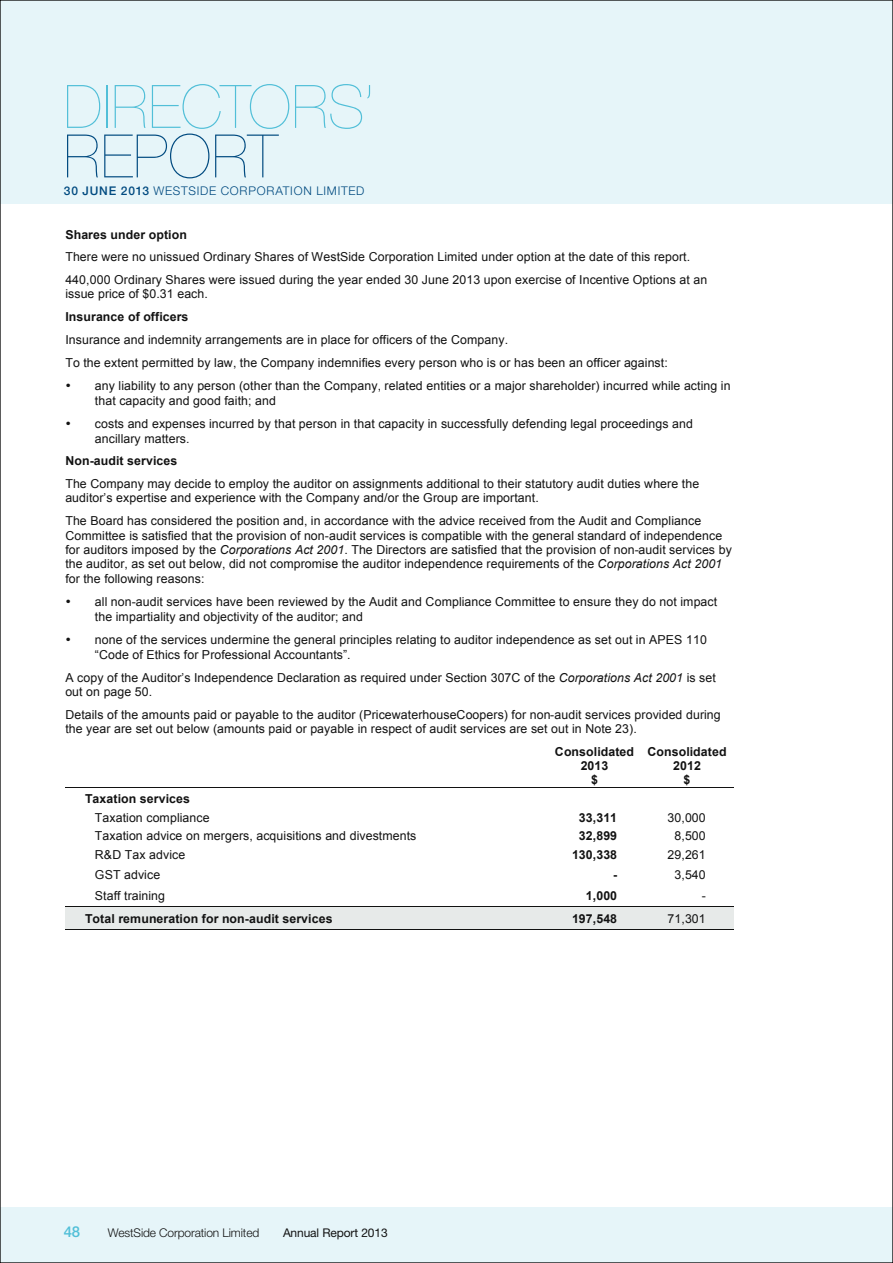
<style>
.page{position:relative;width:893px;height:1263px;background:#fff}
.page>*{position:absolute;margin:0;border:0;box-sizing:border-box;transform-origin:0 0}
.t1{font:200 60px "Helvetica Neue LT Std";letter-spacing:.005em;color:#51bfd8}
.t2{font:200 60px "Helvetica Neue LT Std";letter-spacing:.005em;color:#004a80}
.t3{font:500 15px "Helvetica Neue LT Std";color:#51bfd8}
.t4{font:12.3px/14.4px "Arial";letter-spacing:.01em;color:#121212}
.t5{font:700 12.3px/14.4px "Arial";letter-spacing:.01em;color:#121212;text-align:center}
.t6{font:300 12px "Helvetica Neue LT Std";letter-spacing:.065em;color:#004a80}
.t7{font:300 12px "Helvetica Neue LT Std";letter-spacing:-.01em;color:#121212}
.t8{font:12px "Helvetica Neue LT Std";letter-spacing:-.01em;color:#121212}
.s1{font-weight:500}
.s2{font-weight:700}
.s3{font-style:italic}
</style>
<div class="page">
<div style="left:0;top:0;width:893px;height:204px;background:#e6f5f9"></div>
<div style="left:0;top:1208px;width:893px;height:55px;background:#e6f5f9"></div>
<hr style="left:65px;top:787px;width:483px;height:1px;background:#121212">
<hr style="left:549px;top:787px;width:92px;height:1px;background:#121212">
<hr style="left:642px;top:787px;width:91px;height:1px;background:#121212">
<div style="left:65px;top:907px;width:483px;height:22px;background:#e7eae9"></div>
<div style="left:548px;top:907px;width:93px;height:22px;background:#e7eae9"></div>
<div style="left:641px;top:907px;width:92px;height:22px;background:#e7eae9"></div>
<hr style="left:65px;top:906px;width:483px;height:1px;background:#121212">
<hr style="left:549px;top:906px;width:92px;height:1px;background:#121212">
<hr style="left:642px;top:906px;width:91px;height:1px;background:#121212">
<hr style="left:65px;top:929px;width:483px;height:1px;background:#121212">
<hr style="left:549px;top:929px;width:92px;height:1px;background:#121212">
<hr style="left:642px;top:929px;width:91px;height:1px;background:#121212">
<h1 class="t1" style="left:64px;top:72px;width:312px">DIRECTORS’</h1>
<h1 class="t2" style="left:64px;top:122px;width:216px">REPORT</h1>
<p class="t6" style="left:64px;top:183px;width:302px"><span class="s1">30 JUNE 2013</span> WESTSIDE CORPORATION LIMITED</p>
<p class="t4" style="left:65px;top:223px;width:643px;line-height:22.6px"><span class="s2">Shares under option<br></span>There were no unissued Ordinary Shares of WestSide Corporation Limited under option at the date of this report.<br>440,000 Ordinary Shares were issued during the year ended 30 June 2013 upon exercise of Incentive Options at an</p>
<p class="t4" style="left:65px;top:283px;width:604px;line-height:22.8px">issue price of $0.31 each.<br><span class="s2">Insurance of officers<br></span>Insurance and indemnity arrangements are in place for officers of the Company.<br>To the extent permitted by law, the Company indemnifies every person who is or has been an officer against:</p>
<p class="t4" style="left:95px;top:379px;width:637px;text-indent:-30px">• any liability to any person (other than the Company, related entities or a major shareholder) incurred while acting in that capacity and good faith; and</p>
<p class="t4" style="left:95px;top:416px;width:599px;text-indent:-30px">• costs and expenses incurred by that person in that capacity in successfully defending legal proceedings and ancillary matters.</p>
<p class="t4" style="left:65px;top:450px;width:635px;line-height:22.6px"><span class="s2">Non-audit services<br></span>The Company may decide to employ the auditor on assignments additional to their statutory audit duties where the</p>
<p class="t4" style="left:65px;top:487px;width:637px;line-height:23.1px">auditor’s expertise and experience with the Company and/or the Group are important.<br>The Board has considered the position and, in accordance with the advice received from the Audit and Compliance</p>
<p class="t4" style="left:65px;top:528px;width:668px">Committee is satisfied that the provision of non-audit services is compatible with the general standard of independence for auditors imposed by the <span class="s3">Corporations Act 2001</span>. The Directors are satisfied that the provision of non-audit services by the auditor, as set out below, did not compromise the auditor independence requirements of the <span class="s3">Corporations Act 2001 </span>for the following reasons:</p>
<p class="t4" style="left:95px;top:594px;width:624px;text-indent:-30px">• all non-audit services have been reviewed by the Audit and Compliance Committee to ensure they do not impact the impartiality and objectivity of the auditor; and</p>
<p class="t4" style="left:95px;top:633px;width:613px;text-indent:-30px">• none of the services undermine the general principles relating to auditor independence as set out in APES 110 “Code of Ethics for Professional Accountants”.</p>
<p class="t4" style="left:65px;top:670px;width:652px">A copy of the Auditor’s Independence Declaration as required under Section 307C of the <span class="s3">Corporations Act 2001</span> is set out on page 50.</p>
<p class="t4" style="left:65px;top:707px;width:657px">Details of the amounts paid or payable to the auditor (PricewaterhouseCoopers) for non-audit services provided during the year are set out below (amounts paid or payable in respect of audit services are set out in Note 23).</p>
<p class="t5" style="left:555px;top:744px;width:81px">Consolidated<br>2013</p>
<p class="t5" style="left:647px;top:744px;width:81px">Consolidated<br>2012</p>
<p class="t5" style="left:591px;top:773px;width:8px">$</p>
<p class="t5" style="left:684px;top:773px;width:8px">$</p>
<p class="t4" style="left:95px;top:789px;width:116px;line-height:19px;text-indent:-10px"><span class="s2">Taxation services<br></span>Taxation compliance</p>
<p class="t5" style="left:579px;top:810px;width:40px">33,311</p>
<p class="t4" style="left:668px;top:810px;width:40px">30,000</p>
<p class="t4" style="left:95px;top:829px;width:323px">Taxation advice on mergers, acquisitions and divestments</p>
<p class="t5" style="left:579px;top:829px;width:40px">32,899</p>
<p class="t4" style="left:675px;top:829px;width:33px">8,500</p>
<p class="t4" style="left:95px;top:848px;width:92px">R&amp;D Tax advice</p>
<p class="t5" style="left:572px;top:848px;width:47px">130,338</p>
<p class="t4" style="left:668px;top:848px;width:40px">29,261</p>
<p class="t4" style="left:95px;top:868px;width:67px">GST advice</p>
<p class="t5" style="left:613px;top:868px;width:6px">-</p>
<p class="t4" style="left:675px;top:868px;width:33px">3,540</p>
<p class="t4" style="left:95px;top:888px;width:72px">Staff training</p>
<p class="t5" style="left:586px;top:888px;width:33px">1,000</p>
<p class="t4" style="left:702px;top:888px;width:6px">-</p>
<p class="t5" style="left:85px;top:911px;width:249px">Total remuneration for non-audit services</p>
<p class="t5" style="left:572px;top:911px;width:47px">197,548</p>
<p class="t4" style="left:668px;top:911px;width:40px">71,301</p>
<p class="t3" style="left:64px;top:1223px;width:18px">48</p>
<p class="t7" style="left:108px;top:1226px;width:153px">WestSide Corporation Limited</p>
<p class="t8" style="left:283px;top:1226px;width:106px">Annual Report 2013</p>
</div>
